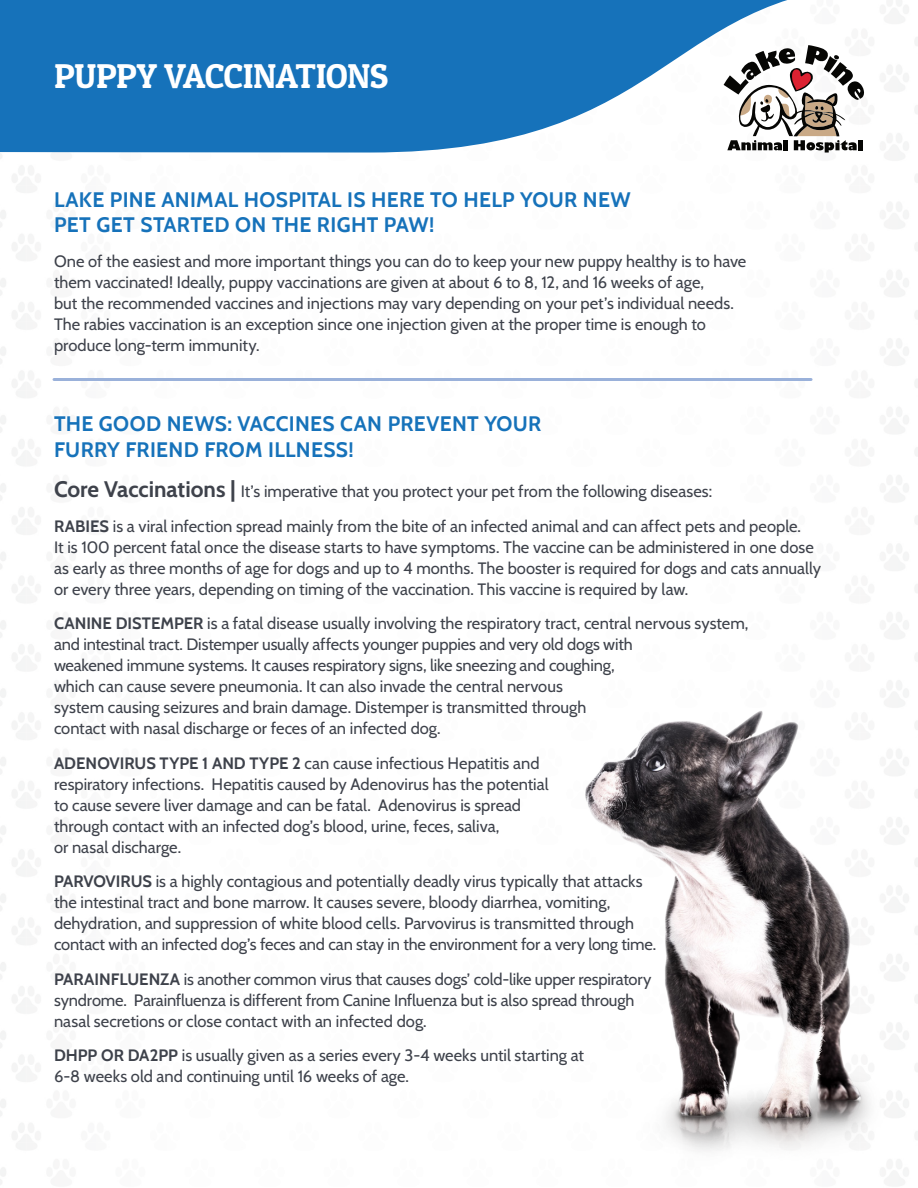
<style>
.page{position:relative;width:918px;height:1188px;background:#fff}
.page>*{position:absolute;margin:0;border:0;box-sizing:border-box;transform-origin:0 0}
.t1{font:34.5px "Patua One";letter-spacing:-.02em;color:#fff}
.Header_2{font:700 21px/25.2px "Cabin";letter-spacing:.015em;color:#1672ba}
.Body{font:16.5px/21px "Cabin";color:#3e424b}
.Header_15pt{font:16.5px "Cabin";color:#3e424b}
.s1{font-weight:700;font-size:22.5px}
.s2{font-weight:700}
</style>
<div class="page">
<svg style="left:0;top:0;width:903px;height:153px;fill:#1672ba"></svg>
<svg style="left:724px;top:45px;width:140px;height:108px"></svg>
<hr style="left:858px;top:140px;width:4px;height:10px;background:#060604">
<img style="left:585px;top:711px;width:298px;height:465px">
<hr style="left:54px;top:378px;width:757px;height:3px;background:#9ab1da">
<p class="t1" style="left:54px;top:54px;width:336px">PUPPY VACCINATIONS</p>
<p class="Header_2" style="left:54px;top:186px;width:578px">LAKE PINE ANIMAL HOSPITAL IS HERE TO HELP YOUR NEW<br>PET GET STARTED ON THE RIGHT PAW!</p>
<p class="Body" style="left:54px;top:249px;width:694px">One of the easiest and more important things you can do to keep your new puppy healthy is to have them vaccinated! Ideally, puppy vaccinations are given at about 6 to 8, 12, and 16 weeks of age,<br>but the recommended vaccines and injections may vary depending on your pet’s individual needs.<br>The rabies vaccination is an exception since one injection given at the proper time is enough to produce long-term immunity.</p>
<p class="Header_2" style="left:54px;top:410px;width:489px">THE GOOD NEWS: VACCINES CAN PREVENT YOUR<br>FURRY FRIEND FROM ILLNESS!</p>
<p class="Header_15pt" style="left:54px;top:478px;width:660px"><span class="s1">Core Vaccinations |</span> It’s imperative that you protect your pet from the following diseases:</p>
<p class="Body" style="left:54px;top:514px;width:769px"><span class="s2">RABIES</span> is a viral infection spread mainly from the bite of an infected animal and can affect pets and people.<br>It is 100 percent fatal once the disease starts to have symptoms. The vaccine can be administered in one dose as early as three months of age for dogs and up to 4 months. The booster is required for dogs and cats annually or every three years, depending on timing of the vaccination. This vaccine is required by law.</p>
<p class="Body" style="left:54px;top:612px;width:696px"><span class="s2">CANINE DISTEMPER</span> is a fatal disease usually involving the respiratory tract, central nervous system, and intestinal tract. Distemper usually affects younger puppies and very old dogs with<br>weakened immune systems. It causes respiratory signs, like sneezing and coughing,<br>which can cause severe pneumonia. It can also invade the central nervous<br>system causing seizures and brain damage. Distemper is transmitted through<br>contact with nasal discharge or feces of an infected dog.</p>
<p class="Body" style="left:54px;top:751px;width:496px"><span class="s2">ADENOVIRUS TYPE 1 AND TYPE 2</span> can cause infectious Hepatitis and respiratory infections. Hepatitis caused by Adenovirus has the potential to cause severe liver damage and can be fatal. Adenovirus is spread through contact with an infected dog’s blood, urine, feces, saliva,<br>or nasal discharge.</p>
<p class="Body" style="left:54px;top:870px;width:604px"><span class="s2">PARVOVIRUS</span> is a highly contagious and potentially deadly virus typically that attacks the intestinal tract and bone marrow. It causes severe, bloody diarrhea, vomiting, dehydration, and suppression of white blood cells. Parvovirus is transmitted through contact with an infected dog’s feces and can stay in the environment for a very long time.</p>
<p class="Body" style="left:54px;top:967px;width:599px"><span class="s2">PARAINFLUENZA</span> is another common virus that causes dogs’ cold-like upper respiratory syndrome. Parainfluenza is different from Canine Influenza but is also spread through nasal secretions or close contact with an infected dog.</p>
<p class="Body" style="left:54px;top:1044px;width:532px"><span class="s2">DHPP OR DA2PP</span> is usually given as a series every 3-4 weeks until starting at<br>6-8 weeks old and continuing until 16 weeks of age.</p>
</div>
